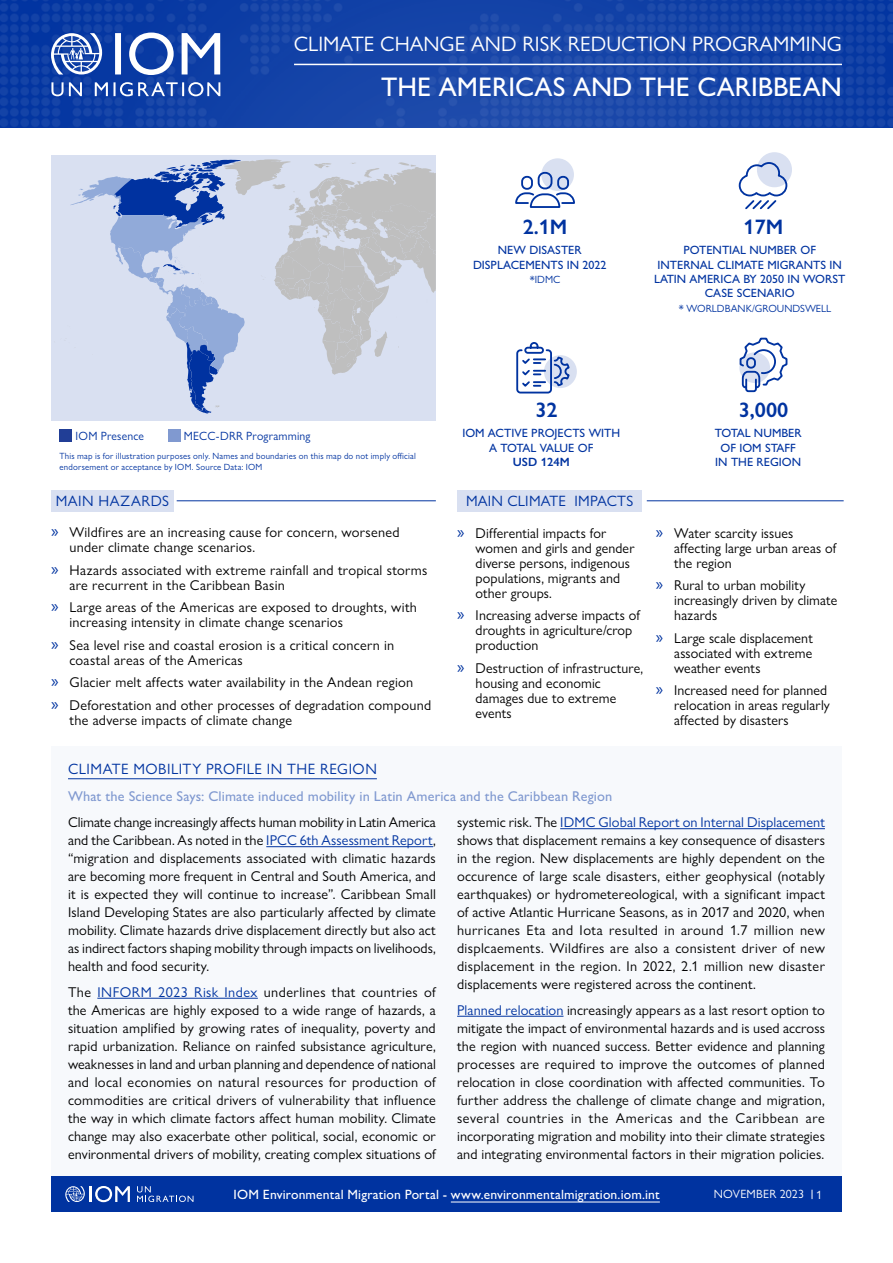
<style>
.page{position:relative;width:893px;height:1263px;background:#fff}
.page>*{position:absolute;margin:0;border:0;box-sizing:border-box;transform-origin:0 0}
.t1{font:500 27px "Gill Sans Nova";color:#fff}
.t2{font:21px "Gill Sans Nova";color:#fff}
.t3{font:600 21px "Gill Sans Nova";color:#0033a0}
.t4{font:15px "Gill Sans Nova";letter-spacing:.03em;color:#0033a0}
.t5{font:14.25px/18px "Gill Sans Nova";letter-spacing:.015em;color:#000}
.t6{font:500 14.25px "Gill Sans Nova";letter-spacing:.01em;color:#8099d0}
.t7{font:500 13.5px "Gill Sans Nova";letter-spacing:.01em;color:#fff}
.t8{font:500 12px/14.4px "Gill Sans Nova";color:#0033a0;text-align:center}
.t9{font:12px "Gill Sans Nova";letter-spacing:.015em;color:#0033a0}
.t10{font:12px "Gill Sans Nova";letter-spacing:.015em;color:#fff}
.t11{font:600 12px "Gill Sans Nova";color:#0033a0}
.t12{font:10.5px "Gill Sans Nova";color:#0033a0}
.t13{font:9px/10.8px "Gill Sans Nova";letter-spacing:.025em;color:#0033a0}
.s1{font-family:"Myriad Pro";font-size:18px;color:#0033a0}
.s2{color:#0033a0}
</style>
<div class="page">
<div style="left:51px;top:1176px;width:791px;height:36px;background:#0033a0"></div>
<hr style="left:451px;top:1201px;width:209px;height:1px;background:#fff">
<svg style="left:137px;top:1186px;width:56px;height:16px"></svg>
<svg style="left:65px;top:1186px;width:65px;height:16px"></svg>
<img style="left:0;top:0;width:893px;height:128px">
<div style="left:51px;top:155px;width:385px;height:266px;background:#d9e0f1"></div>
<svg style="left:70px;top:159px;width:366px;height:254px"></svg>
<svg style="left:51px;top:33px;width:169px;height:63px"></svg>
<hr style="left:294px;top:64px;width:548px;height:1px;background:#fff">
<div style="left:60px;top:429px;width:12px;height:13px;background:#213e96"></div>
<div style="left:168px;top:429px;width:13px;height:13px;background:#8099d0"></div>
<div style="left:541px;top:158px;width:33px;height:33px;background:#d9e0f1;border-radius:50%"></div>
<svg style="left:515px;top:171px;width:60px;height:37px"></svg>
<div style="left:757px;top:152px;width:35px;height:35px;background:#d9e0f1;border-radius:50%"></div>
<svg style="left:738px;top:162px;width:50px;height:48px"></svg>
<div style="left:544px;top:355px;width:33px;height:33px;background:#d9e0f1;border-radius:50%"></div>
<svg style="left:516px;top:342px;width:55px;height:52px"></svg>
<svg style="left:739px;top:337px;width:49px;height:56px"></svg>
<div style="left:457px;top:490px;width:185px;height:21px;background:#d9e0f1"></div>
<hr style="left:177px;top:500px;width:259px;height:1px;background:#0033a0">
<hr style="left:647px;top:500px;width:197px;height:1px;background:#0033a0">
<div style="left:51px;top:490px;width:122px;height:21px;background:#d9e0f1"></div>
<div style="left:51px;top:746px;width:791px;height:430px;background:#f7f9fc"></div>
<hr style="left:68px;top:778px;width:309px;height:1px;background:#0033a0">
<hr style="left:266px;top:846px;width:167px;height:1px;background:#0033a0">
<hr style="left:97px;top:998px;width:161px;height:1px;background:#0033a0">
<hr style="left:560px;top:828px;width:265px;height:1px;background:#0033a0">
<hr style="left:457px;top:1016px;width:106px;height:1px;background:#0033a0">
<h2 class="t2" style="left:294px;top:31px;width:550px">CLIMATE CHANGE AND RISK REDUCTION PROGRAMMING</h2>
<h1 class="t1" style="left:381px;top:70px;width:462px">THE AMERICAS AND THE CARIBBEAN</h1>
<h2 class="t3" style="left:523px;top:214px;width:46px">2.1M</h2>
<p class="t8" style="left:473px;top:243px;width:135px">NEW DISASTER<br>DISPLACEMENTS IN 2022</p>
<p class="t12" style="left:530px;top:273px;width:32px">*IDMC</p>
<h2 class="t3" style="left:744px;top:214px;width:41px">17M</h2>
<p class="t8" style="left:654px;top:243px;width:193px">POTENTIAL NUMBER OF<br>INTERNAL CLIMATE MIGRANTS IN<br>LATIN AMERICA BY 2050 IN WORST<br>CASE SCENARIO</p>
<p class="t12" style="left:679px;top:302px;width:154px">* WORLDBANK/GROUNDSWELL</p>
<h2 class="t3" style="left:535px;top:397px;width:24px">32</h2>
<h2 class="t3" style="left:739px;top:397px;width:51px">3,000</h2>
<p class="t9" style="left:76px;top:428px;width:70px">IOM Presence</p>
<p class="t9" style="left:184px;top:428px;width:128px">MECC-DRR Programming</p>
<p class="t13" style="left:60px;top:451px;width:358px">This map is for illustration purposes only. Names and boundaries on this map do not imply official endorsement or acceptance by IOM. Source Data: IOM</p>
<p class="t8" style="left:462px;top:426px;width:159px">IOM ACTIVE PROJECTS WITH<br>A TOTAL VALUE OF</p>
<p class="t11" style="left:513px;top:455px;width:58px">USD 124M</p>
<p class="t8" style="left:715px;top:426px;width:88px">TOTAL NUMBER<br>OF IOM STAFF<br>IN THE REGION</p>
<p class="t4" style="left:56px;top:492px;width:115px">MAIN HAZARDS</p>
<p class="t4" style="left:466px;top:492px;width:169px">MAIN CLIMATE IMPACTS</p>
<p class="t5" style="left:70px;top:525px;width:331px;line-height:15px;text-indent:-19px"><span class="s1">»</span> Wildfires are an increasing cause for concern, worsened under climate change scenarios.</p>
<p class="t5" style="left:70px;top:562px;width:359px;line-height:15px;text-indent:-19px"><span class="s1">»</span> Hazards associated with extreme rainfall and tropical storms are recurrent in the Caribbean Basin</p>
<p class="t5" style="left:70px;top:600px;width:349px;line-height:15px;text-indent:-19px"><span class="s1">»</span> Large areas of the Americas are exposed to droughts, with increasing intensity in climate change scenarios</p>
<p class="t5" style="left:70px;top:637px;width:326px;line-height:15px;text-indent:-19px"><span class="s1">»</span> Sea level rise and coastal erosion is a critical concern in coastal areas of the Americas</p>
<p class="t5" style="left:51px;top:671px;width:382px;line-height:22.5px"><span class="s1">»</span> Glacier melt affects water availability in the Andean region<br><span class="s1">»</span> Deforestation and other processes of degradation compound</p>
<p class="t5" style="left:70px;top:711px;width:224px">the adverse impacts of climate change</p>
<p class="t5" style="left:476px;top:525px;width:160px;line-height:15px;text-indent:-19px"><span class="s1">»</span> Differential impacts for women and girls and gender diverse persons, indigenous populations, migrants and other groups.</p>
<p class="t5" style="left:476px;top:608px;width:166px;line-height:15px;text-indent:-19px"><span class="s1">»</span> Increasing adverse impacts of droughts in agriculture/crop production</p>
<p class="t5" style="left:476px;top:660px;width:169px;line-height:15px;text-indent:-19px"><span class="s1">»</span> Destruction of infrastructure, housing and economic damages due to extreme events</p>
<p class="t5" style="left:674px;top:525px;width:164px;line-height:15px;text-indent:-19px"><span class="s1">»</span> Water scarcity issues affecting large urban areas of the region</p>
<p class="t5" style="left:674px;top:578px;width:165px;line-height:15px;text-indent:-19px"><span class="s1">»</span> Rural to urban mobility increasingly driven by climate hazards</p>
<p class="t5" style="left:674px;top:630px;width:140px;line-height:15px;text-align:justify;text-indent:-19px"><span class="s1">»</span> Large scale displacement associated with extreme weather events</p>
<p class="t5" style="left:674px;top:683px;width:157px;line-height:15px;text-indent:-19px"><span class="s1">»</span> Increased need for planned relocation in areas regularly affected by disasters</p>
<p class="t4" style="left:68px;top:760px;width:310px">CLIMATE MOBILITY PROFILE IN THE REGION</p>
<p class="t6" style="left:68px;top:787px;width:546px">What the Science Says: Climate induced mobility in Latin America and the Caribbean Region</p>
<p class="t5" style="left:68px;top:813px;width:369px;text-align:justify">Climate change increasingly affects human mobility in Latin America and the Caribbean. As noted in the <span class="s2">IPCC 6th Assessment Report</span>, “migration and displacements associated with climatic hazards are becoming more frequent in Central and South America, and it is expected they will continue to increase”. Caribbean Small Island Developing States are also particularly affected by climate mobility. Climate hazards drive displacement directly but also act as indirect factors shaping mobility through impacts on livelihoods, health and food security.</p>
<p class="t5" style="left:68px;top:983px;width:369px;text-align:justify">The <span class="s2">INFORM 2023 Risk Index</span> underlines that countries of the Americas are highly exposed to a wide range of hazards, a situation amplified by growing rates of inequality, poverty and rapid urbanization. Reliance on rainfed subsistance agriculture, weaknesses in land and urban planning and dependence of national and local economies on natural resources for production of commodities are critical drivers of vulnerability that influence the way in which climate factors affect human mobility. Climate change may also exacerbate other political, social, economic or environmental drivers of mobility, creating complex situations of</p>
<p class="t5" style="left:457px;top:813px;width:369px;text-align:justify">systemic risk. The <span class="s2">IDMC Global Report on Internal Displacement </span>shows that displacement remains a key consequence of disasters in the region. New displacements are highly dependent on the occurence of large scale disasters, either geophysical (notably earthquakes) or hydrometereological, with a significant impact of active Atlantic Hurricane Seasons, as in 2017 and 2020, when hurricanes Eta and Iota resulted in around 1.7 million new displcaements. Wildfires are also a consistent driver of new displacement in the region. In 2022, 2.1 million new disaster displacements were registered across the continent.</p>
<p class="t5" style="left:457px;top:1001px;width:369px;text-align:justify"><span class="s2">Planned relocation</span> increasingly appears as a last resort option to mitigate the impact of environmental hazards and is used accross the region with nuanced success. Better evidence and planning processes are required to improve the outcomes of planned relocation in close coordination with affected communities. To further address the challenge of climate change and migration, several countries in the Americas and the Caribbean are incorporating migration and mobility into their climate strategies and integrating environmental factors in their migration policies.</p>
<p class="t7" style="left:234px;top:1186px;width:428px">IOM Environmental Migration Portal - www.environmentalmigration.iom.int</p>
<p class="t10" style="left:714px;top:1187px;width:110px">NOVEMBER 2023 1</p>
</div>
